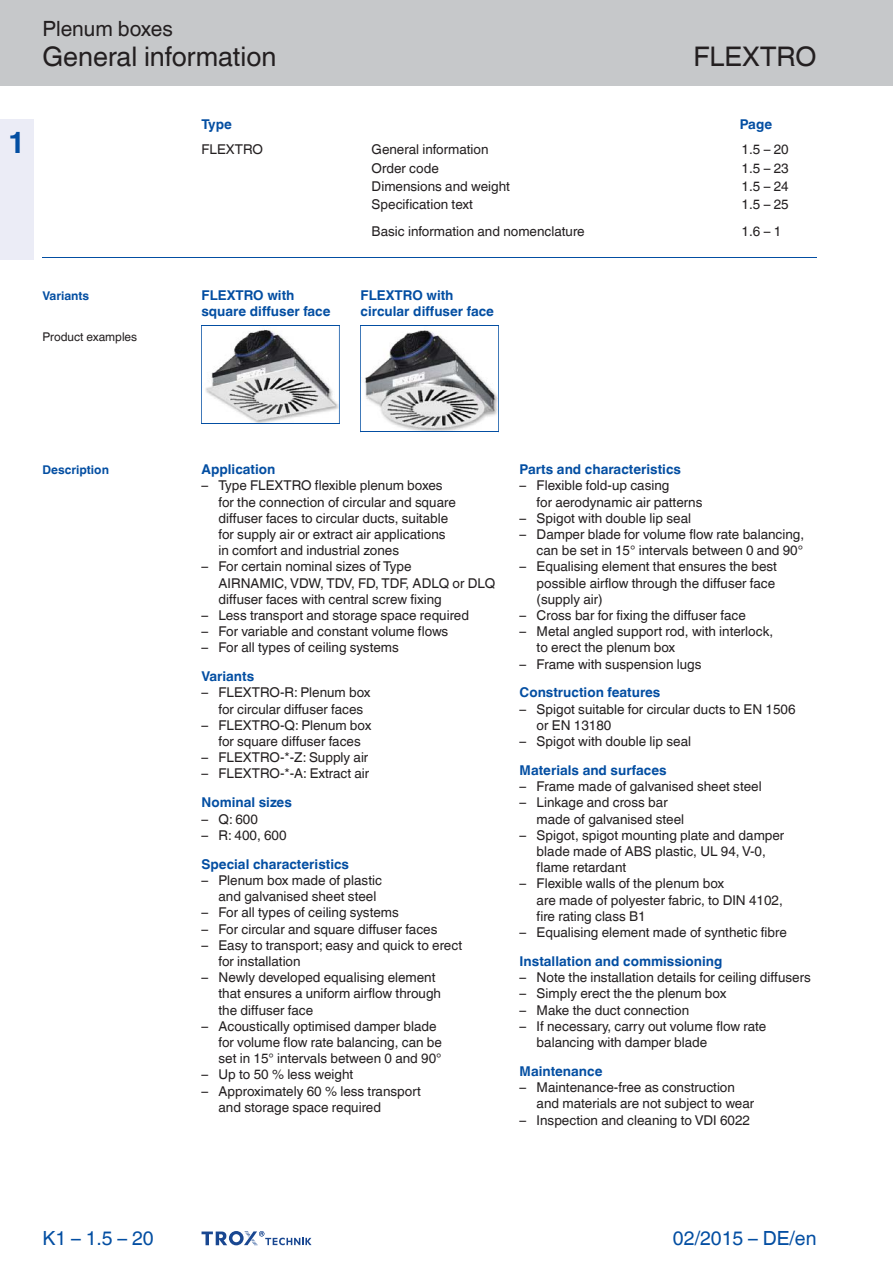
<style>
.page{position:relative;width:893px;height:1263px;background:#fff}
.page>*{position:absolute;margin:0;border:0;box-sizing:border-box;transform-origin:0 0}
.t1{font:700 30px "TROX Helvetica";color:#034ea2}
.t2{font:27px "TROX Helvetica";color:#231f20}
.t3{font:21px "TROX Helvetica";color:#231f20}
.t4{font:19.5px "TROX Helvetica";color:#034ea2}
.t5{font:13.5px/16.2px "TROX Helvetica";color:#231f20}
.t6{font:700 13.5px/16.2px "TROX Helvetica";color:#034ea2}
.t7{font:700 12px "TROX Helvetica";color:#034ea2}
.t8{font:12px "TROX Helvetica";color:#231f20}
.s1{font-weight:700;color:#034ea2}
.s2{font-weight:400;color:#231f20}
</style>
<div class="page">
<div style="left:0;top:0;width:893px;height:85px;background:#c6c8ca"></div>
<div style="left:0;top:119px;width:34px;height:140px;background:#ebecf6"></div>
<hr style="left:42px;top:257px;width:774px;height:1px;background:#034ea2">
<svg style="left:202px;top:1231px;width:109px;height:15px"></svg>
<img style="left:205px;top:326px;width:134px;height:97px">
<hr style="left:201px;top:325px;width:1px;height:99px;background:#034ea2">
<hr style="left:339px;top:325px;width:1px;height:99px;background:#034ea2">
<hr style="left:201px;top:325px;width:138px;height:1px;background:#034ea2">
<hr style="left:201px;top:423px;width:138px;height:1px;background:#034ea2">
<img style="left:364px;top:330px;width:134px;height:101px">
<hr style="left:360px;top:325px;width:1px;height:107px;background:#034ea2">
<hr style="left:498px;top:325px;width:1px;height:107px;background:#034ea2">
<hr style="left:360px;top:325px;width:138px;height:1px;background:#034ea2">
<hr style="left:360px;top:431px;width:138px;height:1px;background:#034ea2">
<p class="t1" style="left:8px;top:118px;width:19px">1</p>
<p class="t3" style="left:42px;top:12px;width:132px">Plenum boxes</p>
<p class="t2" style="left:42px;top:35px;width:235px">General information</p>
<p class="t5" style="left:202px;top:110px;width:63px;line-height:25.5px"><span class="s1">Type<br></span>FLEXTRO</p>
<p class="t2" style="left:693px;top:35px;width:124px">FLEXTRO</p>
<p class="t6" style="left:740px;top:115px;width:34px">Page</p>
<p class="t5" style="left:372px;top:140px;width:118px">General information</p>
<p class="t5" style="left:741px;top:140px;width:49px">1.5 – 20</p>
<p class="t5" style="left:372px;top:158px;width:69px">Order code</p>
<p class="t5" style="left:742px;top:158px;width:49px">1.5 – 23</p>
<p class="t5" style="left:372px;top:177px;width:140px">Dimensions and weight</p>
<p class="t5" style="left:742px;top:176px;width:49px">1.5 – 24</p>
<p class="t5" style="left:372px;top:195px;width:103px">Specification text</p>
<p class="t5" style="left:742px;top:195px;width:49px">1.5 – 25</p>
<p class="t5" style="left:372px;top:221px;width:215px">Basic information and nomenclature</p>
<p class="t5" style="left:741px;top:221px;width:41px">1.6 – 1</p>
<p class="t7" style="left:42px;top:285px;width:48px">Variants</p>
<p class="t8" style="left:42px;top:327px;width:96px">Product examples</p>
<p class="t6" style="left:202px;top:285px;width:131px">FLEXTRO with square diffuser face</p>
<p class="t6" style="left:361px;top:285px;width:135px">FLEXTRO with circular diffuser face</p>
<p class="t7" style="left:42px;top:460px;width:68px">Description</p>
<p class="t4" style="left:42px;top:1222px;width:113px">K 1 – 1.5 – 20</p>
<p class="t6" style="left:202px;top:460px;width:75px">Application</p>
<p class="t5" style="left:219px;top:476px;width:239px;text-indent:-17px">– Type FLEXTRO flexible plenum boxes for the connection of circular and square diffuser faces to circular ducts, suitable for supply air or extract air applications in comfort and industrial zones</p>
<p class="t5" style="left:219px;top:557px;width:278px;text-indent:-17px">– For certain nominal sizes of Type<br>AIRNAMIC, VDW, TDV, FD, TDF, ADLQ or DLQ diffuser faces with central screw fixing</p>
<p class="t5" style="left:202px;top:606px;width:269px">– Less transport and storage space required</p>
<p class="t5" style="left:202px;top:622px;width:248px">– For variable and constant volume flows</p>
<p class="t5" style="left:202px;top:632px;width:199px;line-height:29px">– For all types of ceiling systems<br><span class="s1">Variants</span></p>
<p class="t5" style="left:219px;top:683px;width:154px;text-indent:-17px">– FLEXTRO-R: Plenum box for circular diffuser faces</p>
<p class="t5" style="left:202px;top:716px;width:171px;text-align:center">– FLEXTRO-Q: Plenum box for square diffuser faces</p>
<p class="t5" style="left:202px;top:748px;width:168px">– FLEXTRO-*-Z: Supply air</p>
<p class="t5" style="left:202px;top:758px;width:169px;line-height:29px">– FLEXTRO-*-A: Extract air<br><span class="s1">Nominal sizes</span></p>
<p class="t5" style="left:202px;top:809px;width:58px">– Q: 600</p>
<p class="t6" style="left:202px;top:819px;width:149px;line-height:29px"><span class="s2">– R: 400, 600<br></span>Special characteristics</p>
<p class="t5" style="left:219px;top:871px;width:165px;text-indent:-17px">– Plenum box made of plastic and galvanised sheet steel</p>
<p class="t5" style="left:202px;top:903px;width:199px">– For all types of ceiling systems</p>
<p class="t5" style="left:202px;top:919px;width:237px">– For circular and square diffuser faces</p>
<p class="t5" style="left:219px;top:936px;width:245px;text-indent:-17px">– Easy to transport; easy and quick to erect for installation</p>
<p class="t5" style="left:219px;top:968px;width:224px;text-indent:-17px">– Newly developed equalising element that ensures a uniform airflow through the diffuser face</p>
<p class="t5" style="left:219px;top:1017px;width:225px;text-indent:-17px">– Acoustically optimised damper blade for volume flow rate balancing, can be set in 15° intervals between 0 and 90°</p>
<p class="t5" style="left:202px;top:1065px;width:153px">– Up to 50 % less weight</p>
<p class="t5" style="left:219px;top:1081px;width:204px;text-indent:-17px">– Approximately 60 % less transport and storage space required</p>
<p class="t6" style="left:520px;top:460px;width:163px">Parts and characteristics</p>
<p class="t5" style="left:537px;top:476px;width:167px;text-indent:-17px">– Flexible fold-up casing<br>for aerodynamic air patterns</p>
<p class="t5" style="left:520px;top:508px;width:173px">– Spigot with double lip seal</p>
<p class="t5" style="left:520px;top:525px;width:286px;text-align:right">– Damper blade for volume flow rate balancing, can be set in 15° intervals between 0 and 90°</p>
<p class="t5" style="left:537px;top:557px;width:242px;text-indent:-17px">– Equalising element that ensures the best possible airflow through the diffuser face (supply air)</p>
<p class="t5" style="left:520px;top:606px;width:228px">– Cross bar for fixing the diffuser face</p>
<p class="t5" style="left:537px;top:622px;width:238px;text-indent:-17px">– Metal angled support rod, with interlock, to erect the plenum box</p>
<p class="t5" style="left:520px;top:648px;width:183px;line-height:29px">– Frame with suspension lugs<br><span class="s1">Construction features</span></p>
<p class="t5" style="left:537px;top:699px;width:260px;text-indent:-17px">– Spigot suitable for circular ducts to EN 1506 or EN 13180</p>
<p class="t5" style="left:520px;top:725px;width:173px;line-height:29px">– Spigot with double lip seal<br><span class="s1">Materials and surfaces</span></p>
<p class="t5" style="left:520px;top:777px;width:244px">– Frame made of galvanised sheet steel</p>
<p class="t5" style="left:537px;top:793px;width:149px;text-indent:-17px">– Linkage and cross bar made of galvanised steel</p>
<p class="t5" style="left:537px;top:826px;width:249px;text-indent:-17px">– Spigot, spigot mounting plate and damper blade made of ABS plastic, UL 94, V-0, flame retardant</p>
<p class="t5" style="left:537px;top:874px;width:248px;text-indent:-17px">– Flexible walls of the plenum box<br>are made of polyester fabric, to DIN 4102, fire rating class B1</p>
<p class="t5" style="left:520px;top:916px;width:269px;line-height:29px">– Equalising element made of synthetic fibre<br><span class="s1">Installation and commissioning</span></p>
<p class="t5" style="left:520px;top:968px;width:293px">– Note the installation details for ceiling diffusers</p>
<p class="t5" style="left:520px;top:984px;width:208px">– Simply erect the the plenum box</p>
<p class="t5" style="left:520px;top:1000px;width:171px">– Make the duct connection</p>
<p class="t5" style="left:537px;top:1017px;width:231px;text-indent:-17px">– If necessary, carry out volume flow rate balancing with damper blade</p>
<p class="t6" style="left:520px;top:1062px;width:84px">Maintenance</p>
<p class="t5" style="left:537px;top:1078px;width:219px;text-indent:-17px">– Maintenance-free as construction and materials are not subject to wear</p>
<p class="t5" style="left:520px;top:1110px;width:232px">– Inspection and cleaning to VDI 6022</p>
<p class="t4" style="left:673px;top:1222px;width:145px">02/2015 – DE/en</p>
</div>
